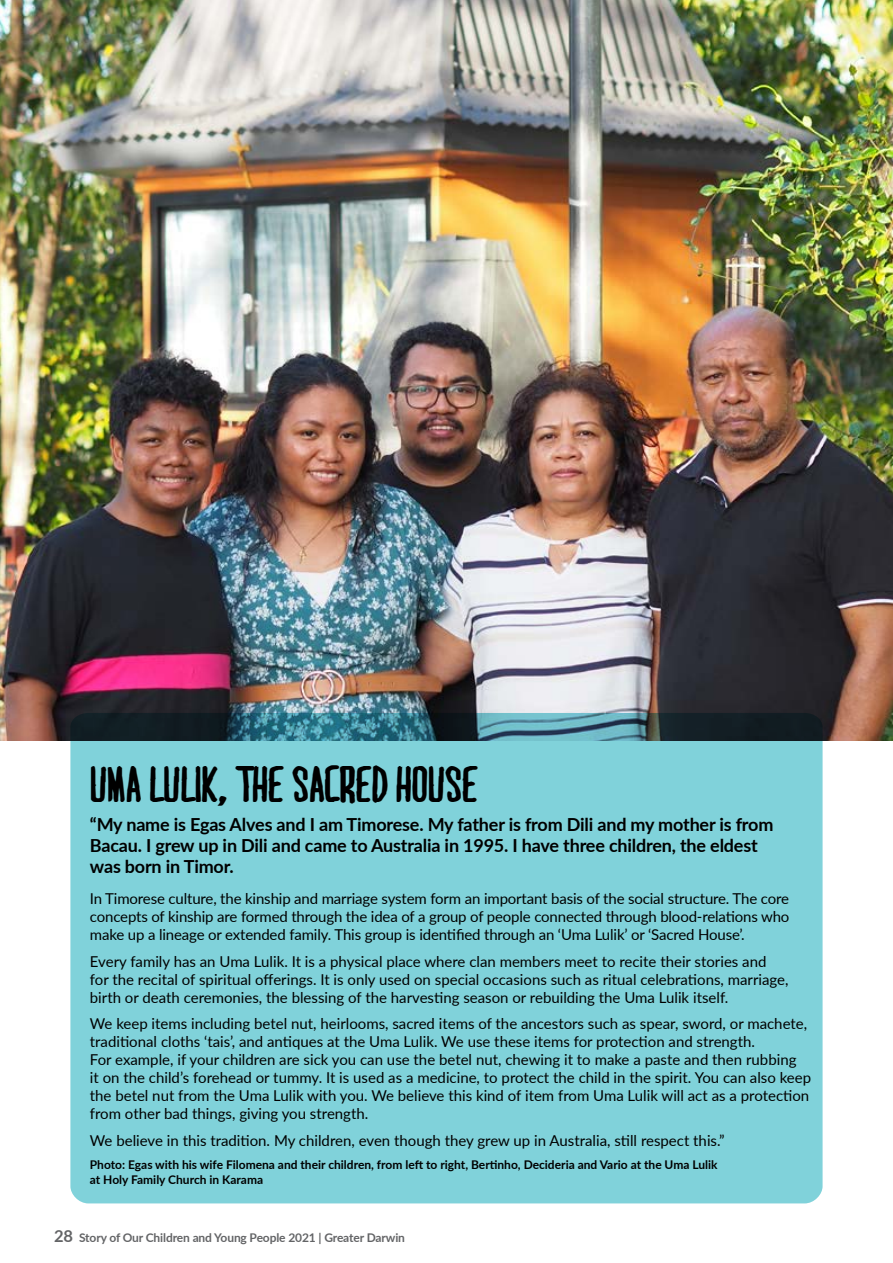
<style>
.page{position:relative;width:893px;height:1263px;background:#fff}
.page>*{position:absolute;margin:0;border:0;box-sizing:border-box;transform-origin:0 0}
.t1{font:48px "MARI&DAVIDBOLD";letter-spacing:.01em;color:#000}
.t2{font:700 18px/21px "Lato";letter-spacing:-.01em;color:#000}
.t3{font:15px/18px "Lato";color:#000}
.t4{font:700 12px/15px "Lato";color:#000}
.t5{font:700 12px "Lato";letter-spacing:-.01em;color:#636466}
.s1{font-family:"Headline NEWS";font-size:24px}
.s2{font-size:16.5px}
</style>
<div class="page">
<img style="left:0;top:0;width:893px;height:741px">
<div style="left:70px;top:713px;width:753px;height:490px;background:#80d2da"></div>
<h1 class="t1" style="left:90px;top:765px;width:389px">UMA LULIK<span class="s1">,</span> THE SACRED HOUSE</h1>
<p class="t2" style="left:90px;top:814px;width:685px">“My name is Egas Alves and I am Timorese. My father is from Dili and my mother is from<br>Bacau. I grew up in Dili and came to Australia in 1995. I have three children, the eldest was born in Timor.</p>
<p class="t3" style="left:90px;top:889px;width:701px;text-align:justify">In Timorese culture, the kinship and marriage system form an important basis of the social structure. The core concepts of kinship are formed through the idea of a group of people connected through blood-relations who make up a lineage or extended family. This group is identified through an ‘Uma Lulik’ or ‘Sacred House’.</p>
<p class="t3" style="left:90px;top:952px;width:700px">Every family has an Uma Lulik. It is a physical place where clan members meet to recite their stories and for the recital of spiritual offerings. It is only used on special occasions such as ritual celebrations, marriage, birth or death ceremonies, the blessing of the harvesting season or rebuilding the Uma Lulik itself.</p>
<p class="t3" style="left:90px;top:1014px;width:723px">We keep items including betel nut, heirlooms, sacred items of the ancestors such as spear, sword, or machete, traditional cloths ‘tais’, and antiques at the Uma Lulik. We use these items for protection and strength.<br>For example, if your children are sick you can use the betel nut, chewing it to make a paste and then rubbing<br>it on the child’s forehead or tummy. It is used as a medicine, to protect the child in the spirit. You can also keep the betel nut from the Uma Lulik with you. We believe this kind of item from Uma Lulik will act as a protection from other bad things, giving you strength.</p>
<p class="t3" style="left:90px;top:1131px;width:636px">We believe in this tradition. My children, even though they grew up in Australia, still respect this.”</p>
<p class="t4" style="left:90px;top:1157px;width:629px">Photo: Egas with his wife Filomena and their children, from left to right, Bertinho, Decideria and Vario at the Uma Lulik at Holy Family Church in Karama</p>
<p class="t5" style="left:54px;top:1229px;width:353px"><span class="s2">28</span> Story of Our Children and Young People 2021 | Greater Darwin</p>
</div>
